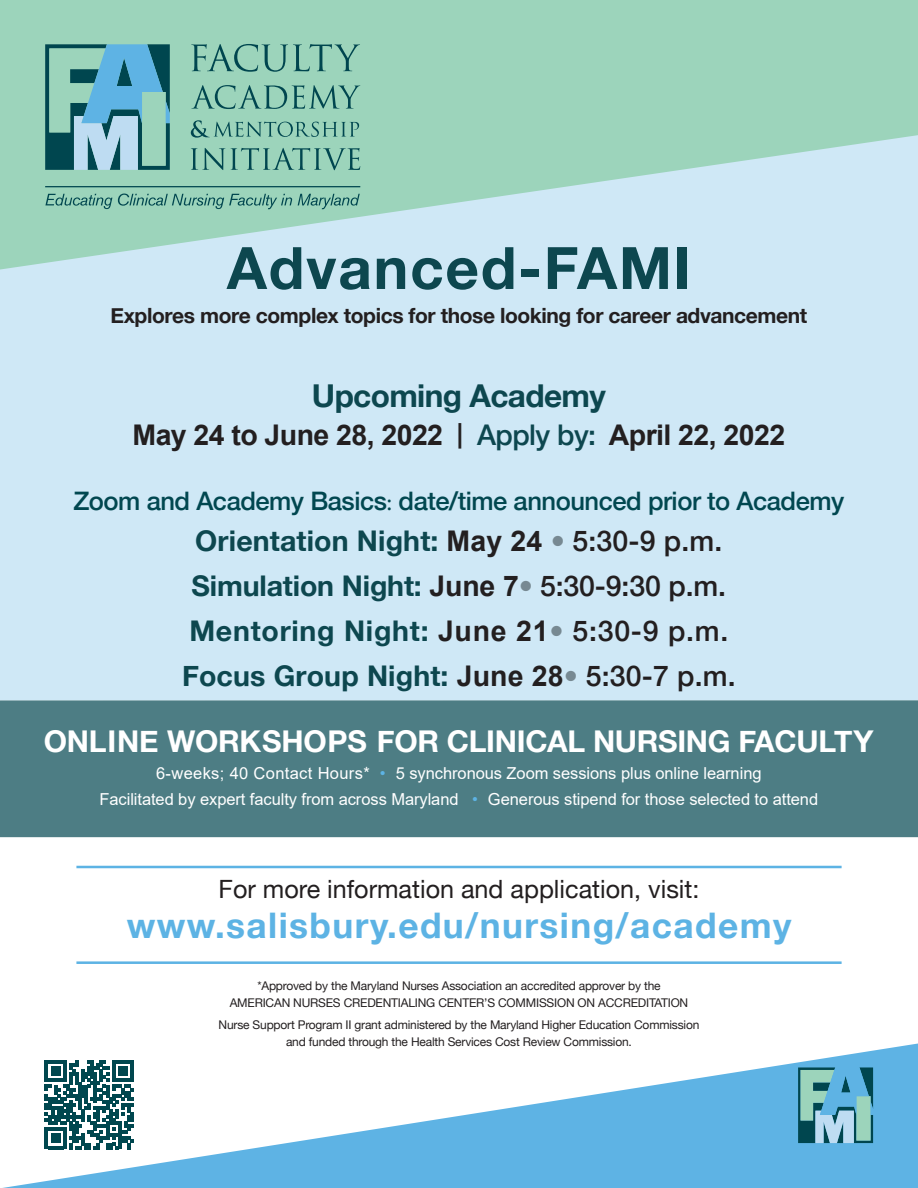
<style>
.page{position:relative;width:918px;height:1188px;background:#fff}
.page>*{position:absolute;margin:0;border:0;box-sizing:border-box;transform-origin:0 0}
.t1{font:700 58.5px "Helvetica Neue";letter-spacing:.03em;color:#0d474f}
.t2{font:700 35.25px "Helvetica Neue";letter-spacing:.04em;color:#5db3e4}
.t3{font:700 31.5px "Helvetica Neue";letter-spacing:-.02em;color:#0d474f}
.t4{font:700 30px "Helvetica Neue";letter-spacing:-.01em;color:#fff}
.t5{font:700 28.5px/45px "Helvetica Neue";letter-spacing:.005em;color:#0d474f;text-align:center}
.t6{font:700 28.5px "Arial";letter-spacing:-.02em;color:#231f20}
.t7{font:500 25.5px "Helvetica Neue";letter-spacing:-.02em;color:#014750}
.t8{font:25.2px "Helvetica Neue";color:#231f20}
.t9{font:700 21px "Helvetica Neue";letter-spacing:-.02em;color:#231f20}
.t10{font:16.5px/25.5px "Arial";letter-spacing:-.005em;color:#fff;text-align:center}
.t11{font:12px/16.5px "Helvetica Neue";letter-spacing:-.015em;color:#231f20;text-align:center}
.s1{font-family:"Helvetica Neue";font-size:25.5px}
.s2{font-family:"Helvetica Neue";font-weight:500;color:#0d474f}
.s3{font-family:"Minion Pro";font-weight:400}
.s4{font-family:"Arial";color:#231f20}
.s5{font-weight:500;color:#778992}
.s6{font-weight:500;color:#231f20}
.s7{color:#5db3e4}
</style>
<div class="page">
<div style="left:0;top:0;width:918px;height:700px;background:#cfe8f6"></div>
<div style="left:0;top:700px;width:918px;height:137px;background:#4d7d84"></div>
<svg style="left:2px;top:1044px;width:916px;height:144px;fill:#5eb3e4"></svg>
<svg style="left:0;top:0;width:918px;height:270px;fill:#9cd4bb"></svg>
<svg style="left:45px;top:194px;width:67px;height:15px"></svg>
<svg style="left:118px;top:194px;width:174px;height:15px"></svg>
<svg style="left:298px;top:194px;width:62px;height:15px"></svg>
<hr style="left:45px;top:186px;width:315px;height:1px;background:#00464f">
<svg style="left:191px;top:44px;width:169px;height:28px"></svg>
<svg style="left:191px;top:120px;width:168px;height:18px"></svg>
<svg style="left:191px;top:85px;width:169px;height:24px"></svg>
<svg style="left:191px;top:148px;width:34px;height:22px"></svg>
<svg style="left:231px;top:148px;width:129px;height:22px"></svg>
<svg style="left:45px;top:44px;width:125px;height:126px"></svg>
<hr style="left:76px;top:866px;width:766px;height:2px;background:#5db3e4">
<hr style="left:76px;top:961px;width:766px;height:3px;background:#5db3e4">
<svg style="left:798px;top:1067px;width:75px;height:76px"></svg>
<svg style="left:45px;top:1061px;width:88px;height:88px"></svg>
<h1 class="t1" style="left:227px;top:222px;width:466px">Advanced-FAMI</h1>
<h3 class="t9" style="left:111px;top:299px;width:698px">Explores more complex topics for those looking for career advancement</h3>
<h3 class="t3" style="left:312px;top:371px;width:295px">Upcoming Academy</h3>
<h3 class="t6" style="left:133px;top:415px;width:654px">May 24 to June 28, 2022 <span class="s1">|</span> <span class="s2">Apply by:</span> April 22, 2022</h3>
<h3 class="t7" style="left:73px;top:481px;width:773px">Zoom and Academy Basics<span class="s3">:</span> date/time announced prior to Academy</h3>
<h3 class="t5" style="left:182px;top:519px;width:555px">Orientation Night: <span class="s4">May 24</span> <span class="s5">•</span> <span class="s6">5:30-9 p.m.<br></span>Simulation Night: <span class="s4">June 7</span><span class="s5">•</span> <span class="s6">5:30-9:30 p.m.<br></span>Mentoring Night: <span class="s4">June 21</span><span class="s5">•</span> <span class="s6">5:30-9 p.m.<br></span>Focus Group Night: <span class="s4">June 28</span><span class="s5">•</span> <span class="s6">5:30-7 p.m.</span></h3>
<h3 class="t4" style="left:44px;top:718px;width:831px">ONLINE WORKSHOPS FOR CLINICAL NURSING FACULTY</h3>
<h3 class="t10" style="left:100px;top:760px;width:720px">6-weeks; 40 Contact Hours* <span class="s7">•</span> 5 synchronous Zoom sessions plus online learning<br>Facilitated by expert faculty from across Maryland <span class="s7">•</span> Generous stipend for those selected to attend</h3>
<h3 class="t8" style="left:219px;top:870px;width:482px">For more information and application, visit:</h3>
<h2 class="t2" style="left:127px;top:898px;width:666px">www.salisbury.edu/nursing/academy</h2>
<p class="t11" style="left:230px;top:978px;width:460px">*Approved by the Maryland Nurses Association an accredited approver by the<br>AMERICAN NURSES CREDENTIALING CENTER’S COMMISSION ON ACCREDITATION</p>
<p class="t11" style="left:219px;top:1017px;width:482px">Nurse Support Program II grant administered by the Maryland Higher Education Commission and funded through the Health Services Cost Review Commission.</p>
</div>
